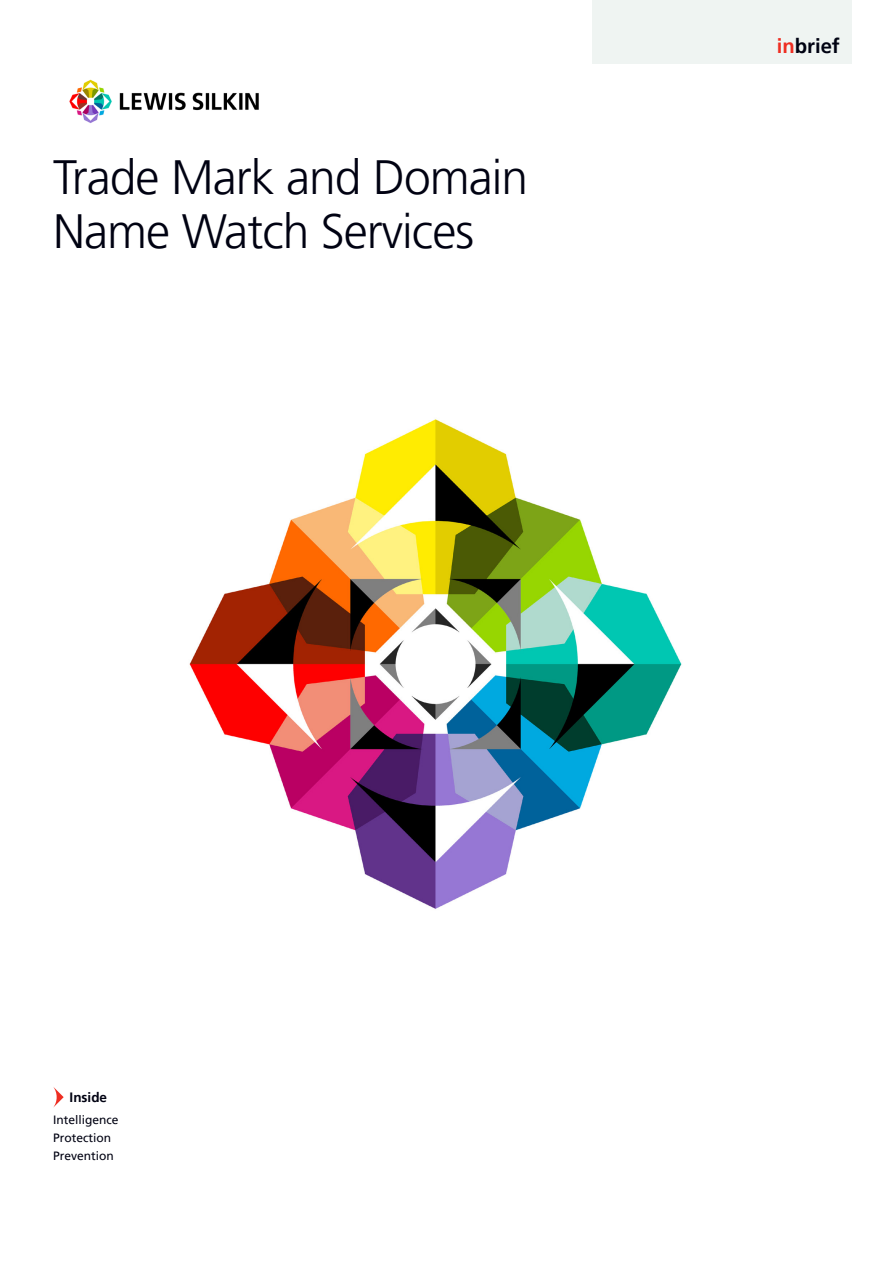
<style>
.page{position:relative;width:893px;height:1263px;background:#fff}
.page>*{position:absolute;margin:0;border:0;box-sizing:border-box;transform-origin:0 0}
.t1{font:300 48px/54px "Frutiger LT Pro";letter-spacing:-.02em;color:#000212}
.t2{font:700 20.25px "Frutiger LT Pro";color:#000212}
.t3{font:700 13.5px "Frutiger LT Pro";color:#000212}
.t4{font:12px "Frutiger LT Pro";color:#000212}
.s1{color:#ee2e22}
</style>
<div class="page">
<div style="left:592px;top:0;width:259px;height:64px;background:#eff4f2"></div>
<svg style="left:53px;top:1087px;width:11px;height:21px"></svg>
<img style="left:69px;top:79px;width:190px;height:44px">
<img style="left:189px;top:419px;width:493px;height:490px">
<p class="t1" style="left:53px;top:151px;width:477px">Trade Mark and Domain<br>Name Watch Services</p>
<p class="t2" style="left:777px;top:34px;width:65px"><span class="s1">in</span>brief</p>
<p class="t3" style="left:70px;top:1089px;width:39px">Inside</p>
<p class="t4" style="left:53px;top:1113px;width:67px">Intelligence</p>
<p class="t4" style="left:53px;top:1131px;width:60px">Protection</p>
<p class="t4" style="left:53px;top:1149px;width:62px">Prevention</p>
</div>
